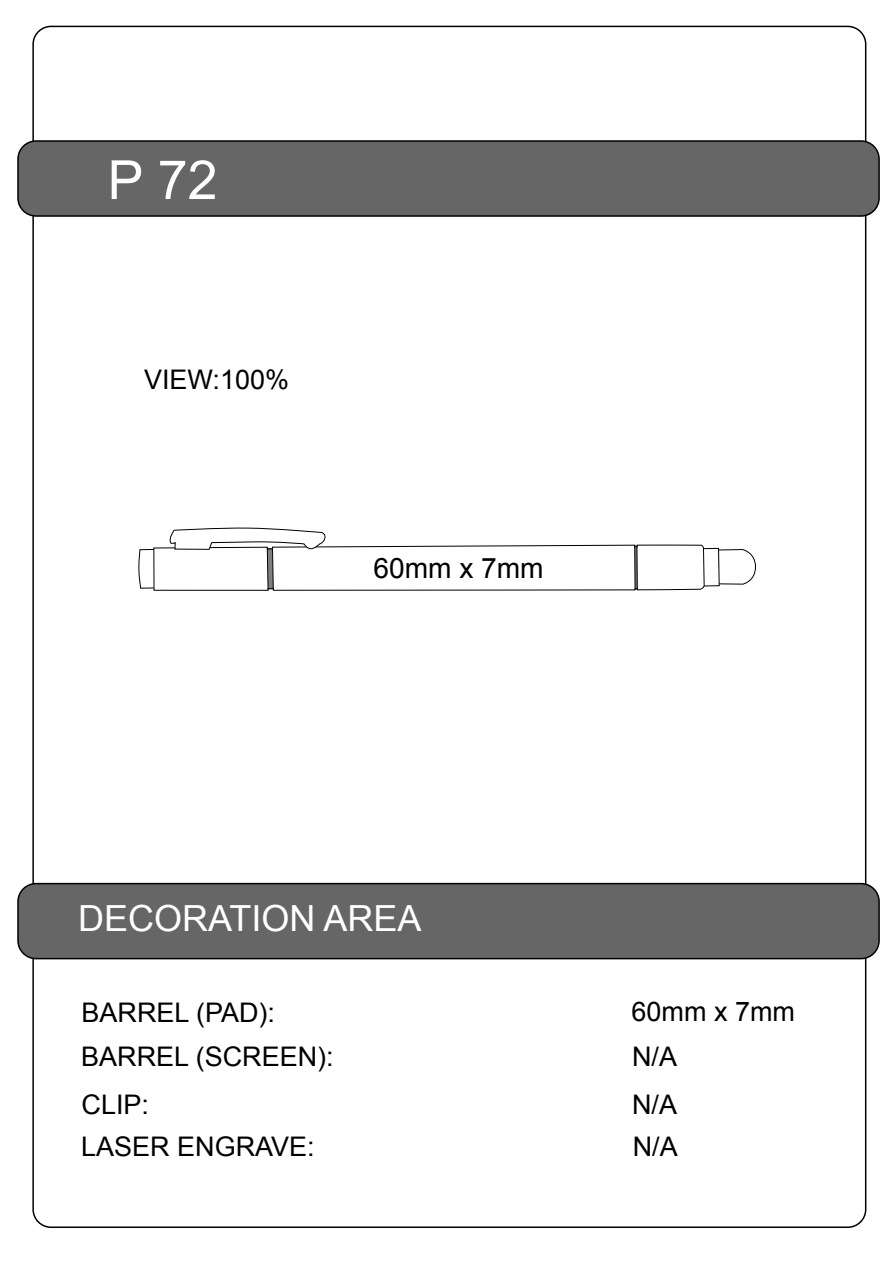
<style>
.page{position:relative;width:893px;height:1263px;background:#fff}
.page>*{position:absolute;margin:0;border:0;box-sizing:border-box;transform-origin:0 0}
.t1{font:54px "Arial";color:#fff}
.t2{font:36px "Arial";color:#fff}
.t3{font:28.05px "Arial";color:#000}
.t4{font:27px/44.5px "Arial";color:#000}
</style>
<div class="page">
<div style="left:18px;top:141px;width:861px;height:75px;background:#666;border-radius:18px"></div>
<div style="left:17px;top:140px;width:863px;height:77px;border:2px solid #000;border-radius:18px"></div>
<div style="left:18px;top:884px;width:861px;height:75px;background:#666;border-radius:18px"></div>
<div style="left:17px;top:883px;width:863px;height:76px;border:2px solid #000;border-radius:18px"></div>
<svg style="left:153px;top:590px;width:524px;height:1px"></svg>
<svg style="left:138px;top:528px;width:618px;height:62px"></svg>
<h1 class="t1" style="left:108px;top:145px;width:112px">P 72</h1>
<p class="t4" style="left:144px;top:357px;width:147px">VIEW:100%</p>
<p class="t3" style="left:373px;top:550px;width:172px">60mm x 7mm</p>
<h2 class="t2" style="left:78px;top:895px;width:345px">DECORATION AREA</h2>
<p class="t4" style="left:81px;top:990px;width:254px">BARREL (PAD):<br>BARREL (SCREEN):</p>
<p class="t4" style="left:81px;top:1083px;width:235px;line-height:42.5px">CLIP:<br>LASER ENGRAVE:</p>
<p class="t4" style="left:632px;top:990px;width:165px">60mm x 7mm</p>
<p class="t4" style="left:632px;top:1035px;width:47px">N/A</p>
<p class="t4" style="left:632px;top:1082px;width:47px">N/A</p>
<p class="t4" style="left:633px;top:1125px;width:47px">N/A</p>
</div>
